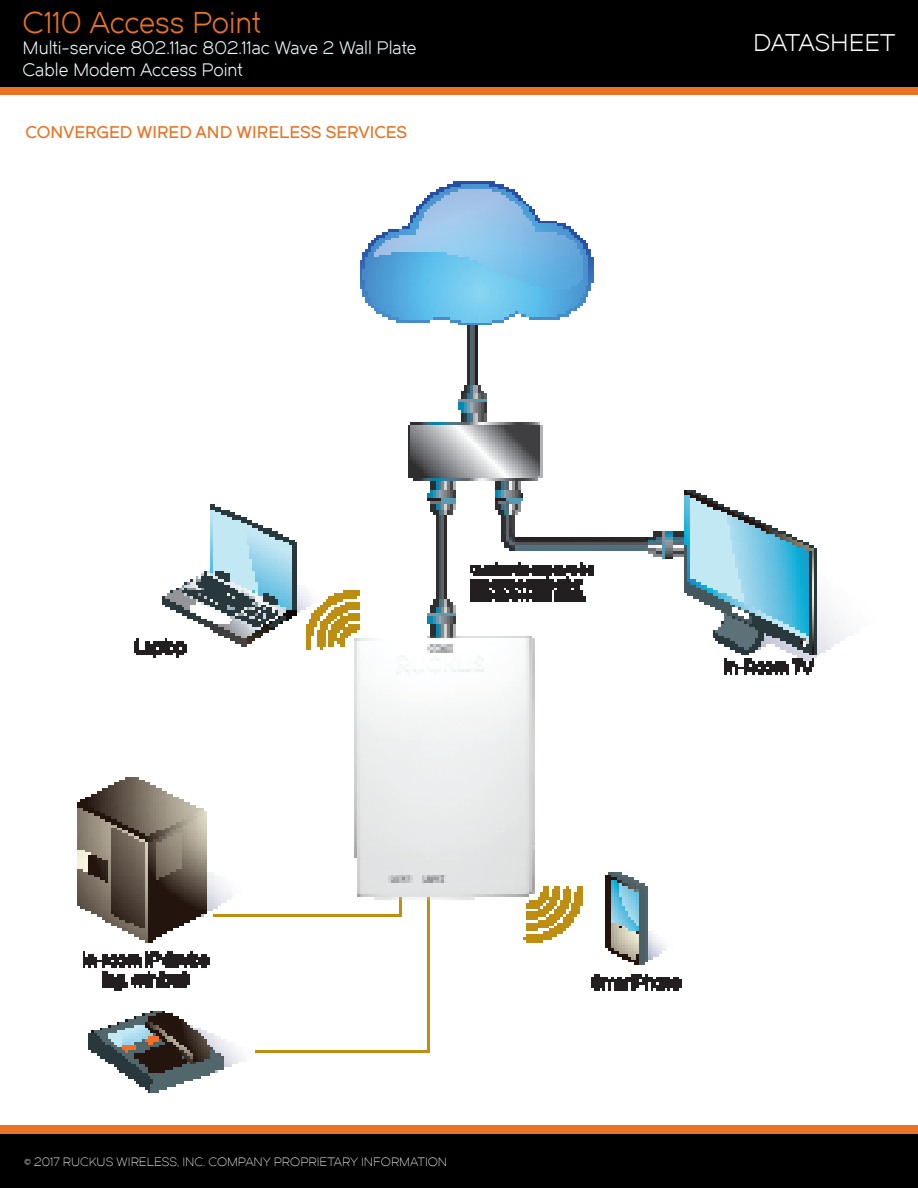
<style>
.page{position:relative;width:918px;height:1188px;background:#fff}
.page>*{position:absolute;margin:0;border:0;box-sizing:border-box;transform-origin:0 0}
.Main_Title{font:30px "Dual 400";color:#e97324}
.Main_Title-2{font:24px "Dual 400";letter-spacing:-.01em;color:#fff}
.Main_Title-3{font:18px/21.6px "Dual 400";color:#ebf7fa}
.BODY_SUBHEAD_Orange{font:16.5px "Dual 600";color:#e97324}
.t1{font:12px "Dual 300";color:#fff}
</style>
<div class="page">
<img style="left:77px;top:182px;width:771px;height:911px">
<div style="left:0;top:86px;width:918px;height:8px;background:#e97324"></div>
<div style="left:0;top:0;width:918px;height:86px;background:#000"></div>
<div style="left:0;top:1126px;width:918px;height:8px;background:#e97324"></div>
<div style="left:0;top:1134px;width:918px;height:54px;background:#010000"></div>
<p class="Main_Title" style="left:22px;top:4px;width:240px">C110 Access Point</p>
<p class="Main_Title-3" style="left:22px;top:37px;width:395px">Multi-service 802.11ac 802.11ac Wave 2 Wall Plate<br>Cable Modem Access Point</p>
<p class="Main_Title-2" style="left:753px;top:28px;width:144px">DATASHEET</p>
<p class="BODY_SUBHEAD_Orange" style="left:26px;top:122px;width:383px">CONVERGED WIRED AND WIRELESS SERVICES</p>
<p class="t1" style="left:24px;top:1154px;width:425px">© 2017 RUCKUS WIRELESS, INC. COMPANY PROPRIETARY INFORMATION</p>
</div>
